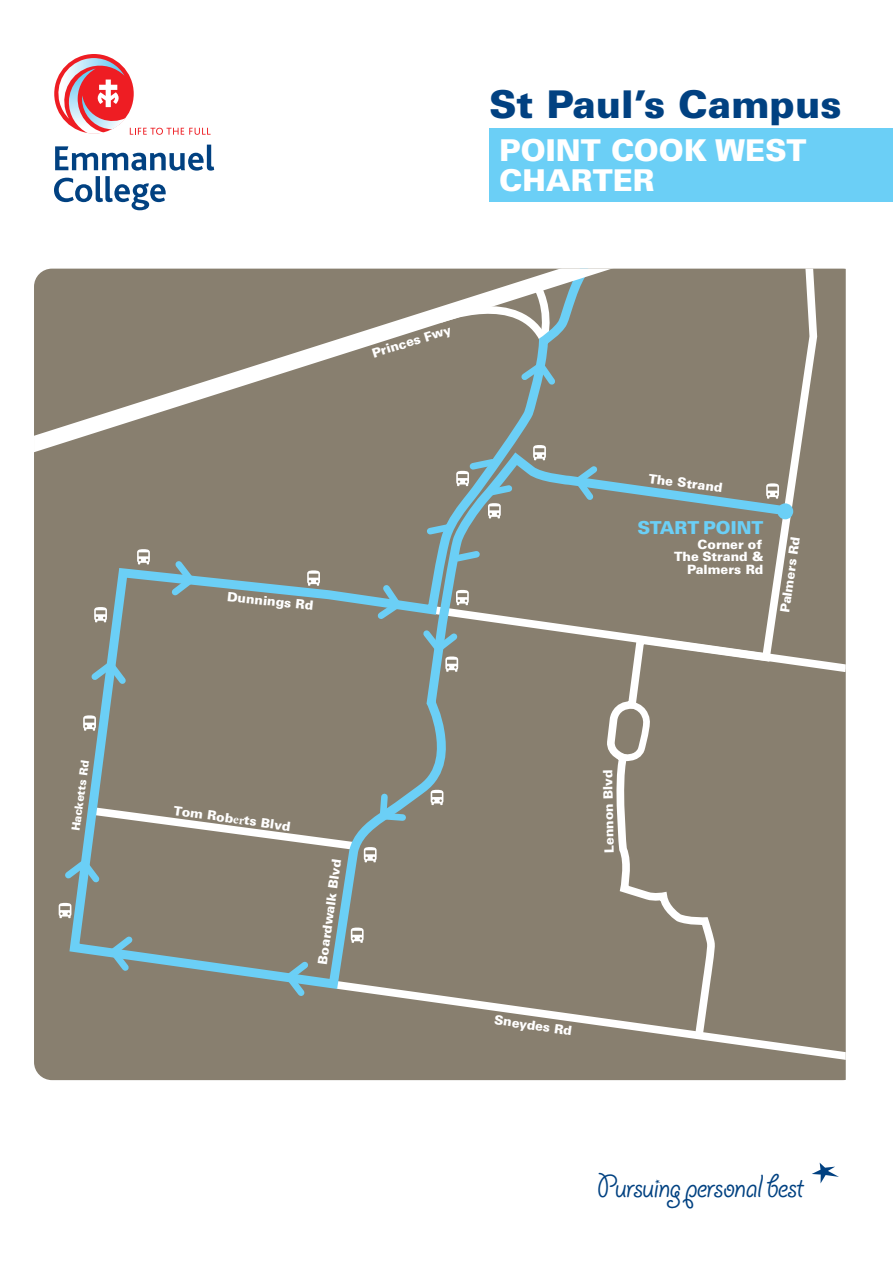
<style>
.page{position:relative;width:893px;height:1263px;background:#fff}
.page>*{position:absolute;margin:0;border:0;box-sizing:border-box;transform-origin:0 0}
.t1{font:900 38.25px "Univers LT Std";color:#014181}
.body{font:36px "Giddyup Std";letter-spacing:-.03em;color:#014181}
.t2{font:900 30.15px "Univers LT Std";color:#fff}
.t3{font:900 17.85px "Univers LT Std";color:#6bcff6}
.t4{font:900 12.75px/12.8px "Univers LT Std";color:#fff;text-align:right}
.t5{font:900 11.25px "Univers LT Std";color:#fff}
.s1{font-family:"Minion Pro";font-weight:700}
</style>
<div class="page">
<div style="left:34px;top:269px;width:812px;height:811px;background:#887f6f"></div>
<svg style="left:328px;top:976px;width:518px;height:89px;background:#91897a"></svg>
<svg style="left:603px;top:269px;width:218px;height:776px;background:#968e80"></svg>
<div style="left:64px;top:269px;width:733px;height:725px;background:#887f6f"></div>
<svg style="left:616px;top:697px;width:37px;height:67px"></svg>
<div style="left:34px;top:269px;width:753px;height:211px;background:#887f6f"></div>
<div style="left:777px;top:503px;width:16px;height:16px;background:#6bcff6;border-radius:50%"></div>
<svg style="left:372px;top:579px;width:35px;height:46px;background:#7e999b"></svg>
<svg style="left:166px;top:555px;width:34px;height:46px;background:#7e999b"></svg>
<svg style="left:85px;top:655px;width:47px;height:35px;background:#7e989a"></svg>
<svg style="left:104px;top:930px;width:34px;height:47px;background:#7e989a"></svg>
<svg style="left:280px;top:956px;width:34px;height:46px;background:#7e999b"></svg>
<svg style="left:569px;top:460px;width:34px;height:46px;background:#7e999b"></svg>
<svg style="left:432px;top:279px;width:129px;height:111px"></svg>
<svg style="left:449px;top:546px;width:35px;height:20px"></svg>
<svg style="left:766px;top:483px;width:13px;height:16px"></svg>
<svg style="left:533px;top:445px;width:13px;height:15px"></svg>
<svg style="left:422px;top:454px;width:95px;height:85px;background:#839897"></svg>
<svg style="left:307px;top:570px;width:13px;height:16px"></svg>
<svg style="left:137px;top:549px;width:13px;height:15px"></svg>
<svg style="left:94px;top:607px;width:13px;height:15px"></svg>
<svg style="left:59px;top:903px;width:12px;height:15px"></svg>
<svg style="left:83px;top:715px;width:13px;height:16px"></svg>
<svg style="left:59px;top:790px;width:351px;height:98px;background:#8d8c81"></svg>
<svg style="left:431px;top:790px;width:12px;height:15px"></svg>
<svg style="left:417px;top:590px;width:429px;height:87px;background:#949083"></svg>
<svg style="left:351px;top:927px;width:13px;height:16px"></svg>
<svg style="left:54px;top:145px;width:160px;height:65px"></svg>
<svg style="left:130px;top:128px;width:81px;height:7px"></svg>
<div style="left:54px;top:54px;width:80px;height:79px;background:#ee1d23;border-radius:50%"></div>
<img style="left:57px;top:58px;width:67px;height:61px">
<img style="left:68px;top:69px;width:36px;height:65px">
<img style="left:81px;top:95px;width:45px;height:34px">
<svg style="left:94px;top:80px;width:30px;height:28px"></svg>
<svg style="left:812px;top:1162px;width:27px;height:21px"></svg>
<div style="left:489px;top:129px;width:404px;height:73px;background:#6bcff6"></div>
<p class="t4" style="left:228px;top:590px;width:88px;rotate:6deg">Dunnings Rd</p>
<p class="t1" style="left:489px;top:80px;width:354px">St Paul’s Campus</p>
<p class="t2" style="left:499px;top:131px;width:309px">POINT COOK WEST</p>
<p class="t2" style="left:499px;top:161px;width:157px">CHARTER</p>
<p class="t4" style="left:370px;top:347px;width:84px;rotate:-17deg">Princes Fwy</p>
<p class="t4" style="left:650px;top:471px;width:76px;rotate:8deg">The Strand</p>
<p class="t3" style="left:637px;top:517px;width:128px">START POINT</p>
<p class="t4" style="left:674px;top:537px;width:91px">Corner of<br>The Strand &amp;<br>Palmers Rd</p>
<p class="t4" style="left:778px;top:612px;width:78px;rotate:-82deg">Palmers Rd</p>
<p class="t5" style="left:68px;top:830px;width:73px;rotate:-82deg">Hacketts Rd</p>
<p class="t4" style="left:603px;top:853px;width:85px;rotate:-91deg">Lennon Blvd</p>
<p class="t4" style="left:175px;top:803px;width:120px;rotate:8deg">Tom Rob<span class="s1">er</span>ts Blvd</p>
<p class="t4" style="left:316px;top:963px;width:108px;rotate:-82deg">Boardwalk Blvd</p>
<p class="t4" style="left:495px;top:1013px;width:80px;rotate:8deg">Sneydes Rd</p>
<p class="body" style="left:597px;top:1167px;width:208px">Pursuing personal best</p>
</div>
